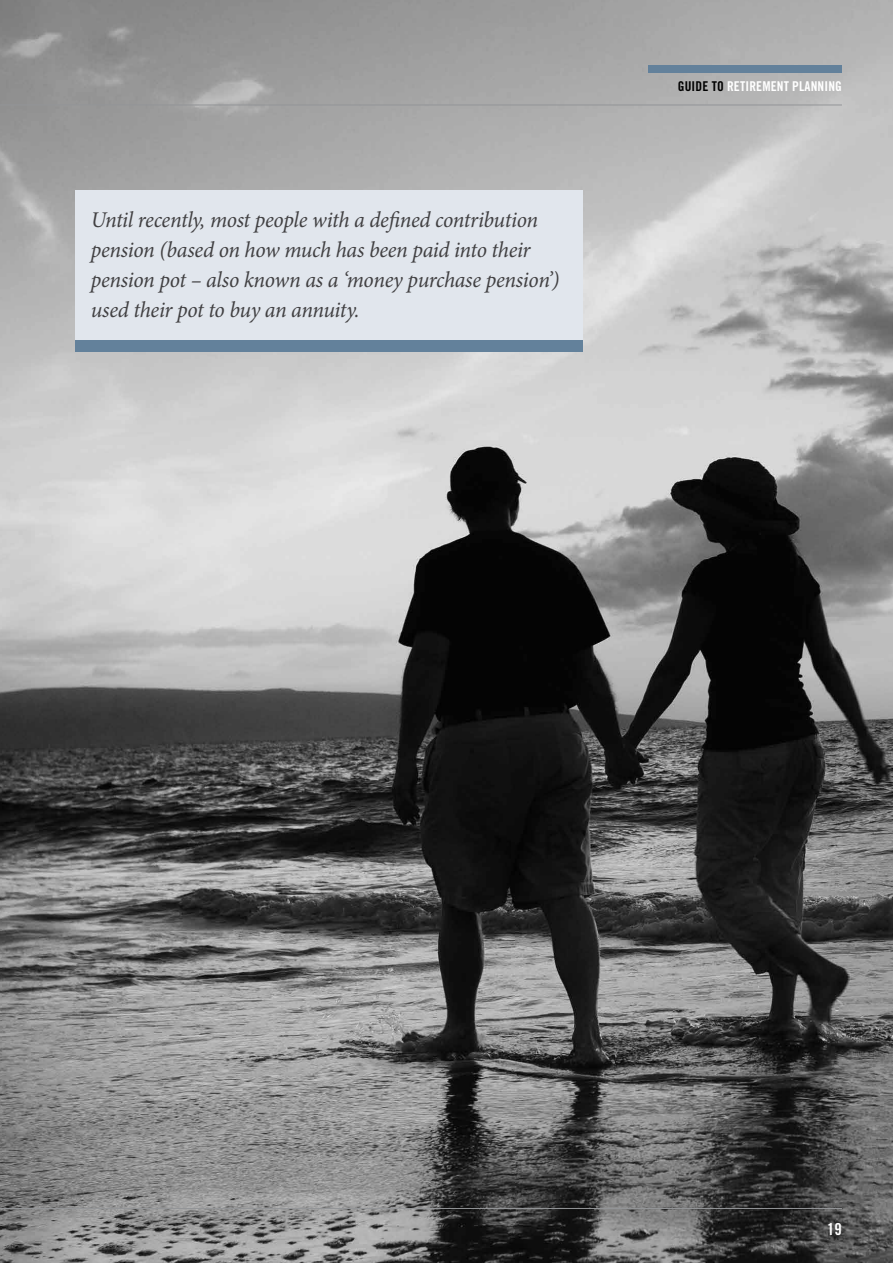
<style>
.page{position:relative;width:893px;height:1263px;background:#fff}
.page>*{position:absolute;margin:0;border:0;box-sizing:border-box;transform-origin:0 0}
.t1{font:italic 22.5px/30px "Minion Pro";letter-spacing:-.015em;color:#414042}
.t2{font:16.5px "Trade Gothic Bold Cond Twenty";color:#fff}
.t3{font:13.5px "Trade Gothic Bold Cond Twenty";letter-spacing:.01em;color:#fff}
.s1{color:#000}
</style>
<div class="page">
<img style="left:0;top:0;width:893px;height:1263px">
<hr style="left:0;top:1208px;width:842px;height:1px;background:#939598">
<hr style="left:0;top:105px;width:842px;height:1px;background:#939598">
<div style="left:648px;top:65px;width:194px;height:8px;background:#63819b"></div>
<div style="left:75px;top:190px;width:508px;height:158px;background:#e1e6ed"></div>
<div style="left:76px;top:341px;width:507px;height:11px;background:#63819b"></div>
<p class="t1" style="left:91px;top:204px;width:470px">Until recently, most people with a defined contribution pension (based on how much has been paid into their pension pot – also known as a ‘money purchase pension’) used their pot to buy an annuity.</p>
<p class="t3" style="left:678px;top:78px;width:166px"><span class="s1">GUIDE TO</span> RETIREMENT PLANNING</p>
<p class="t2" style="left:827px;top:1219px;width:16px">19</p>
</div>
